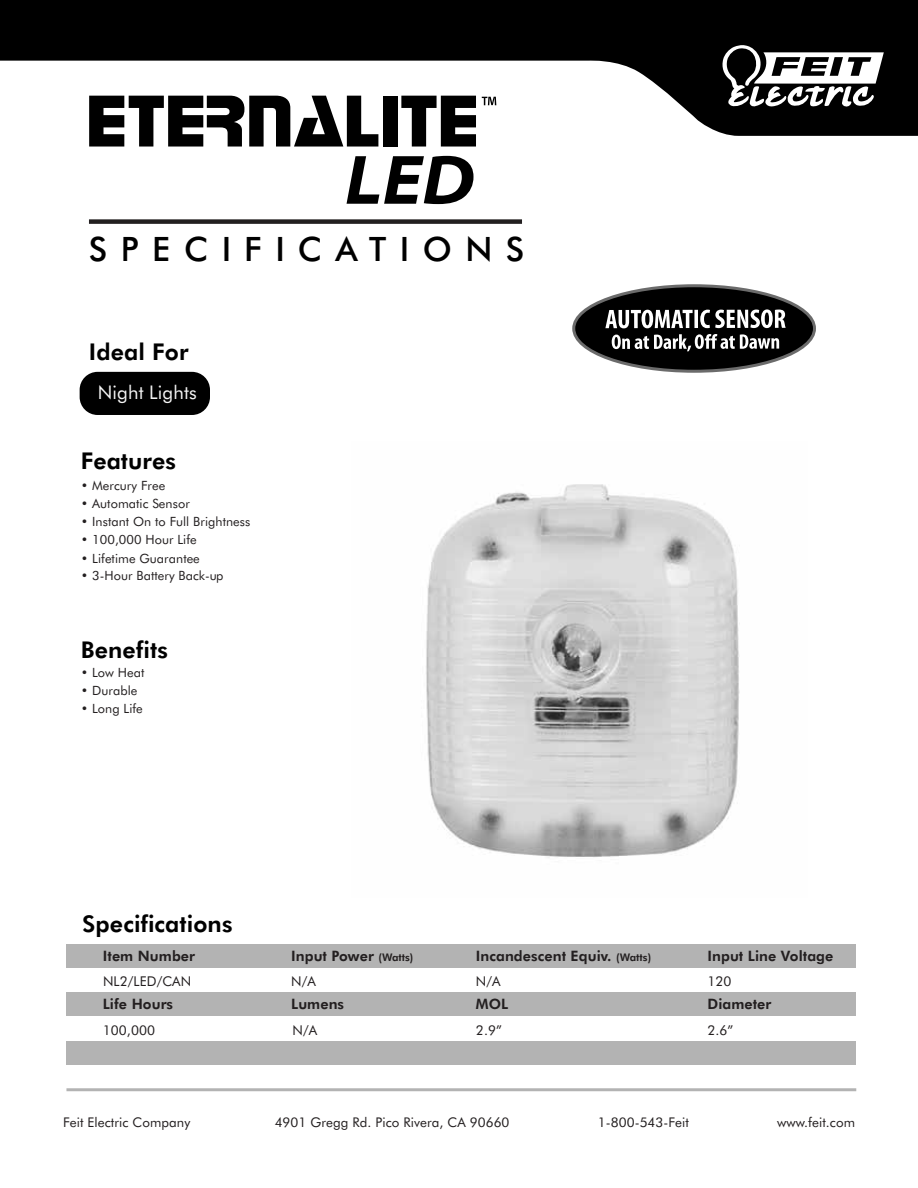
<style>
.page{position:relative;width:918px;height:1188px;background:#fff}
.page>*{position:absolute;margin:0;border:0;box-sizing:border-box;transform-origin:0 0}
.t1{font:500 33.6px "Futura BT";letter-spacing:.4em;color:#000}
.t2{font:800 23.1px "Futura BT";letter-spacing:.005em;color:#000}
.t3{font:18.9px "Futura BT";letter-spacing:.005em;color:#f5f5f5}
.t4{font:800 14.4px "Futura BT";letter-spacing:.005em;color:#231f20}
.t5{font:13.5px "Futura BT";letter-spacing:.005em;color:#231f20}
.t6{font:13.35px "Futura BT";letter-spacing:.005em;color:#231f20}
.t7{font:12.75px "Futura BT";letter-spacing:.005em;color:#231f20}
.s1{font-size:10.5px}
</style>
<div class="page">
<div style="left:89px;top:219px;width:433px;height:5px;background:#231f20"></div>
<svg style="left:0;top:0;width:918px;height:136px;fill:#000"></svg>
<svg style="left:721px;top:45px;width:163px;height:63px"></svg>
<div style="left:80px;top:372px;width:130px;height:43px;background:#000;border-radius:18px"></div>
<div style="left:574px;top:286px;width:240px;height:85px;background:#000;border-radius:50%"></div>
<div style="left:572px;top:284px;width:244px;height:89px;border:3px solid #6b6b6b;border-radius:50%"></div>
<svg style="left:605px;top:310px;width:88px;height:18px"></svg>
<svg style="left:694px;top:310px;width:4px;height:18px"></svg>
<svg style="left:700px;top:309px;width:86px;height:19px"></svg>
<svg style="left:612px;top:334px;width:167px;height:17px"></svg>
<svg style="left:347px;top:156px;width:127px;height:48px"></svg>
<svg style="left:401px;top:96px;width:75px;height:51px"></svg>
<div style="left:383px;top:96px;width:14px;height:51px;background:#000"></div>
<svg style="left:89px;top:96px;width:289px;height:51px"></svg>
<svg style="left:482px;top:97px;width:14px;height:8px"></svg>
<hr style="left:66px;top:1088px;width:790px;height:3px;background:#000">
<div style="left:66px;top:945px;width:790px;height:23px;background:#b3b3b3"></div>
<div style="left:66px;top:992px;width:790px;height:24px;background:#b3b3b3"></div>
<div style="left:66px;top:1041px;width:790px;height:24px;background:#b3b3b3"></div>
<img style="left:426px;top:484px;width:314px;height:374px">
<h1 class="t1" style="left:89px;top:229px;width:437px">SPECIFICATIONS</h1>
<h2 class="t2" style="left:89px;top:337px;width:101px">Ideal For</h2>
<h3 class="t3" style="left:98px;top:380px;width:100px">Night Lights</h3>
<h2 class="t2" style="left:81px;top:446px;width:97px">Features</h2>
<p class="t7" style="left:81px;top:477px;width:86px">• Mercury Free</p>
<p class="t7" style="left:81px;top:495px;width:111px">• Automatic Sensor</p>
<p class="t7" style="left:81px;top:513px;width:171px">• Instant On to Full Brightness</p>
<p class="t7" style="left:81px;top:551px;width:121px">• Lifetime Guarantee</p>
<p class="t7" style="left:81px;top:568px;width:144px">• 3-Hour Battery Back-up</p>
<p class="t7" style="left:81px;top:531px;width:117px">• 100,000 Hour Life</p>
<h2 class="t2" style="left:81px;top:636px;width:89px">Benefits</h2>
<p class="t7" style="left:81px;top:665px;width:65px">• Low Heat</p>
<p class="t7" style="left:81px;top:683px;width:58px">• Durable</p>
<p class="t7" style="left:81px;top:701px;width:64px">• Long Life</p>
<h2 class="t2" style="left:82px;top:910px;width:152px">Specifications</h2>
<p class="t4" style="left:103px;top:947px;width:94px">Item Number</p>
<p class="t5" style="left:103px;top:973px;width:90px">NL2/LED/CAN</p>
<p class="t5" style="left:291px;top:973px;width:26px">N/A</p>
<p class="t5" style="left:708px;top:973px;width:26px">120</p>
<p class="t5" style="left:708px;top:1022px;width:27px">2.6”</p>
<p class="t4" style="left:708px;top:947px;width:127px">Input Line Voltage</p>
<p class="t4" style="left:476px;top:947px;width:177px">Incandescent Equiv. <span class="s1">(Watts)</span></p>
<p class="t4" style="left:291px;top:947px;width:124px">Input Power <span class="s1">(Watts)</span></p>
<p class="t5" style="left:476px;top:973px;width:26px">N/A</p>
<p class="t4" style="left:103px;top:995px;width:72px">Life Hours</p>
<p class="t4" style="left:476px;top:995px;width:34px">MOL</p>
<p class="t4" style="left:708px;top:995px;width:65px">Diameter</p>
<p class="t4" style="left:291px;top:995px;width:54px">Lumens</p>
<p class="t5" style="left:292px;top:1022px;width:26px">N/A</p>
<p class="t5" style="left:476px;top:1022px;width:27px">2.9”</p>
<p class="t5" style="left:103px;top:1022px;width:54px">100,000</p>
<p class="t6" style="left:63px;top:1114px;width:129px">Feit Electric Company</p>
<p class="t6" style="left:275px;top:1114px;width:236px">4901 Gregg Rd. Pico Rivera, CA 90660</p>
<p class="t6" style="left:598px;top:1114px;width:92px">1-800-543-Feit</p>
<p class="t6" style="left:777px;top:1114px;width:79px">www.feit.com</p>
</div>
